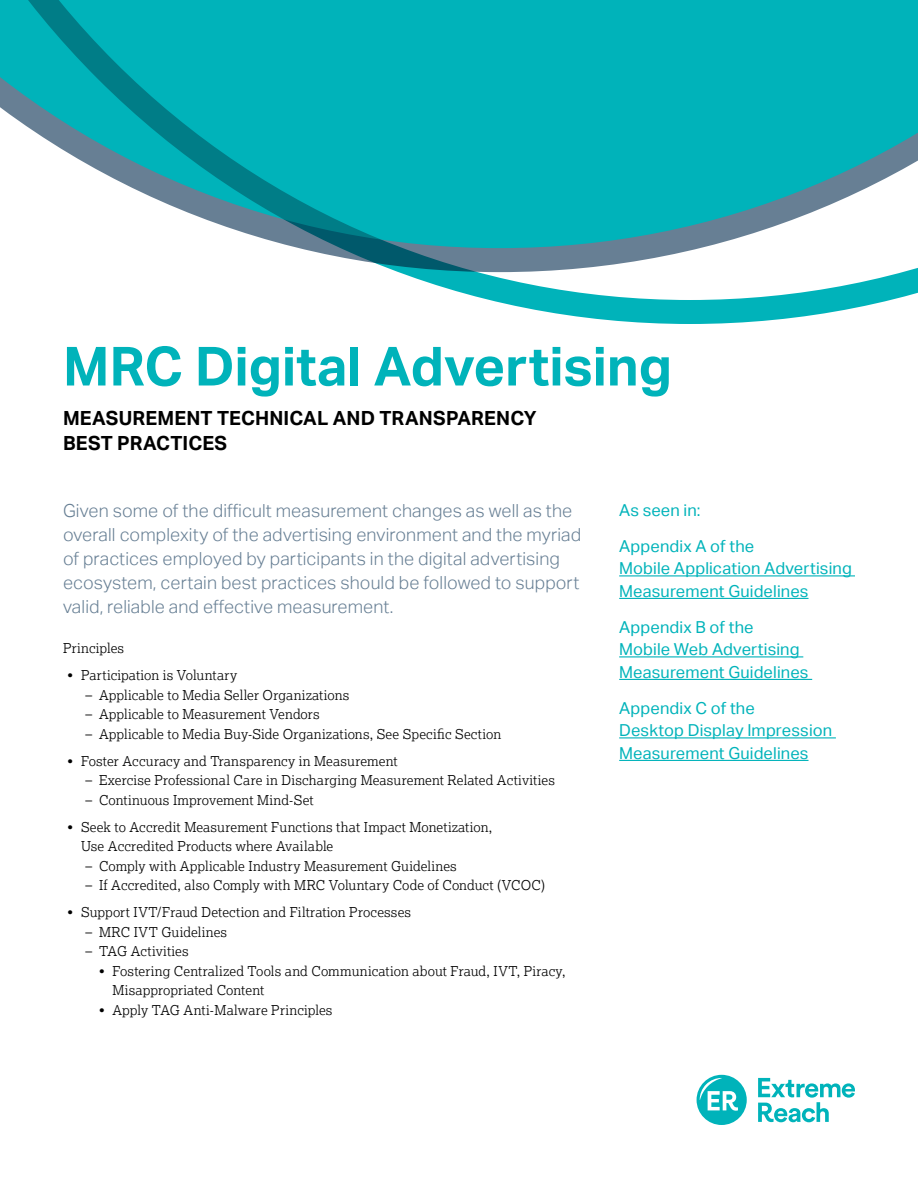
<style>
.page{position:relative;width:918px;height:1188px;background:#fff}
.page>*{position:absolute;margin:0;border:0;box-sizing:border-box;transform-origin:0 0}
.t1{font:700 54px "Aktiv Grotesk";letter-spacing:-.005em;color:#00b3ba}
.subtitle{font:700 19.5px/25.5px "Aktiv Grotesk";letter-spacing:.01em;color:#000}
.introduction{font:300 18px/24px "Aktiv Grotesk";letter-spacing:.005em;color:#677f94}
.callout-body_copy{font:16.5px/22.5px "Aktiv Grotesk";letter-spacing:.01em;color:#00b3ba}
.body_copy{font:300 13.5px/19.5px "Lexia";letter-spacing:.01em;color:#000}
.s1{font-family:"Aktiv Grotesk"}
</style>
<div class="page">
<svg style="left:697px;top:1075px;width:50px;height:50px"></svg>
<svg style="left:758px;top:1078px;width:97px;height:44px"></svg>
<hr style="left:619px;top:575px;width:236px;height:1px;background:#00b3ba">
<hr style="left:619px;top:598px;width:190px;height:1px;background:#00b3ba">
<hr style="left:619px;top:656px;width:184px;height:1px;background:#00b3ba">
<hr style="left:619px;top:679px;width:193px;height:1px;background:#00b3ba">
<hr style="left:619px;top:737px;width:217px;height:1px;background:#00b3ba">
<hr style="left:619px;top:760px;width:190px;height:1px;background:#00b3ba">
<svg style="left:0;top:0;width:918px;height:324px"></svg>
<p class="t1" style="left:63px;top:335px;width:611px">MRC Digital Advertising</p>
<p class="subtitle" style="left:63px;top:405px;width:475px">MEASUREMENT TECHNICAL AND TRANSPARENCY<br>BEST PRACTICES</p>
<p class="introduction" style="left:63px;top:499px;width:520px">Given some of the difficult measurement changes as well as the overall complexity of the advertising environment and the myriad of practices employed by participants in the digital advertising ecosystem, certain best practices should be followed to support valid, reliable and effective measurement.</p>
<p class="body_copy" style="left:63px;top:638px;width:63px">Principles</p>
<p class="body_copy" style="left:68px;top:665px;width:171px">• Participation is Voluntary</p>
<p class="body_copy" style="left:86px;top:685px;width:265px"><span class="s1">–</span> Applicable to Media Seller Organizations</p>
<p class="body_copy" style="left:86px;top:704px;width:236px"><span class="s1">–</span> Applicable to Measurement Vendors</p>
<p class="body_copy" style="left:86px;top:724px;width:417px"><span class="s1">–</span> Applicable to Media Buy-Side Organizations, See Specific Section</p>
<p class="body_copy" style="left:68px;top:751px;width:332px">• Foster Accuracy and Transparency in Measurement</p>
<p class="body_copy" style="left:86px;top:770px;width:471px"><span class="s1">–</span> Exercise Professional Care in Discharging Measurement Related Activities</p>
<p class="body_copy" style="left:86px;top:790px;width:230px"><span class="s1">–</span> Continuous Improvement Mind-Set</p>
<p class="body_copy" style="left:81px;top:817px;width:413px;text-indent:-14px">• Seek to Accredit Measurement Functions that Impact Monetization,<br>Use Accredited Products where Available</p>
<p class="body_copy" style="left:86px;top:856px;width:373px"><span class="s1">–</span> Comply with Applicable Industry Measurement Guidelines</p>
<p class="body_copy" style="left:86px;top:875px;width:461px"><span class="s1">–</span> If Accredited, also Comply with MRC Voluntary Code of Conduct (VCOC)</p>
<p class="body_copy" style="left:68px;top:902px;width:345px">• Support IVT/Fraud Detection and Filtration Processes</p>
<p class="body_copy" style="left:86px;top:922px;width:143px"><span class="s1">–</span> MRC IVT Guidelines</p>
<p class="body_copy" style="left:86px;top:941px;width:105px"><span class="s1">–</span> TAG Activities</p>
<p class="body_copy" style="left:112px;top:961px;width:455px;text-indent:-14px">• Fostering Centralized Tools and Communication about Fraud, IVT, Piracy,<br>Misappropriated Content</p>
<p class="body_copy" style="left:99px;top:1000px;width:235px">• Apply TAG Anti-Malware Principles</p>
<p class="callout-body_copy" style="left:619px;top:499px;width:83px">As seen in:</p>
<p class="callout-body_copy" style="left:619px;top:535px;width:234px">Appendix A of the<br>Mobile Application Advertising<br>Measurement Guidelines</p>
<p class="callout-body_copy" style="left:619px;top:616px;width:191px">Appendix B of the<br>Mobile Web Advertising<br>Measurement Guidelines</p>
<p class="callout-body_copy" style="left:619px;top:697px;width:215px">Appendix C of the<br>Desktop Display Impression<br>Measurement Guidelines</p>
</div>
